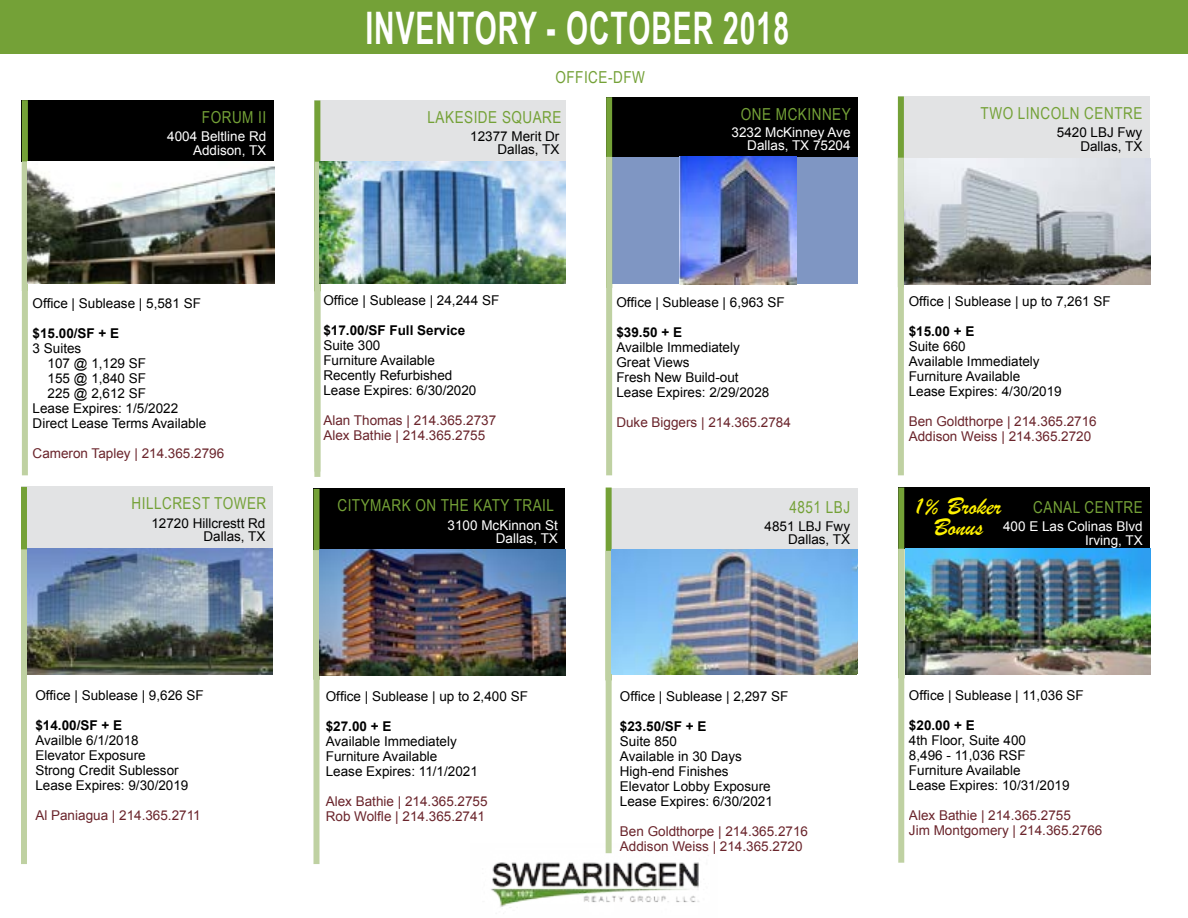
<style>
.page{position:relative;width:1188px;height:918px;background:#fff}
.page>*{position:absolute;margin:0;border:0;box-sizing:border-box;transform-origin:0 0}
.t1{font:700 44.85px "Arial Narrow";letter-spacing:.03em;color:#fff;scale:.77 1}
.t2{font:25.5px/21px "Brush Script";color:#fff200;text-align:center}
.t3{font:16.5px "Arial Narrow";letter-spacing:.03em;color:#74a137}
.t4{font:13.5px/15px "Arial";color:#000}
.t5{font:13.5px/15px "Arial";color:#6a242b}
.t6{font:13.5px/13.5px "Arial";color:#fff;text-align:right}
.t7{font:700 13.5px "Arial";color:#000}
</style>
<div class="page">
<div style="left:612px;top:157px;width:246px;height:127px;background:#7f96c3"></div>
<div style="left:0;top:0;width:1188px;height:54px;background:#74a137"></div>
<div style="left:314px;top:100px;width:252px;height:62px;background:#e2e3e4"></div>
<div style="left:314px;top:100px;width:6px;height:191px;background:#74a137"></div>
<div style="left:314px;top:162px;width:6px;height:315px;background:#bfd1a2"></div>
<img style="left:320px;top:162px;width:246px;height:122px">
<div style="left:21px;top:487px;width:252px;height:61px;background:#e2e3e4"></div>
<div style="left:21px;top:487px;width:6px;height:191px;background:#74a137"></div>
<div style="left:21px;top:549px;width:6px;height:315px;background:#bfd1a2"></div>
<img style="left:491px;top:843px;width:209px;height:64px">
<div style="left:22px;top:100px;width:252px;height:61px;background:#000"></div>
<div style="left:22px;top:100px;width:6px;height:191px;background:#74a137"></div>
<div style="left:22px;top:161px;width:6px;height:314px;background:#bfd1a2"></div>
<img style="left:28px;top:166px;width:247px;height:118px">
<div style="left:314px;top:489px;width:252px;height:61px;background:#000"></div>
<div style="left:314px;top:489px;width:6px;height:191px;background:#74a137"></div>
<div style="left:314px;top:550px;width:6px;height:314px;background:#bfd1a2"></div>
<div style="left:898px;top:96px;width:252px;height:62px;background:#e2e3e4"></div>
<div style="left:898px;top:96px;width:6px;height:191px;background:#74a137"></div>
<div style="left:898px;top:158px;width:6px;height:317px;background:#bfd1a2"></div>
<img style="left:28px;top:549px;width:244px;height:125px">
<div style="left:606px;top:97px;width:252px;height:60px;background:#000"></div>
<div style="left:606px;top:97px;width:6px;height:191px;background:#74a137"></div>
<div style="left:606px;top:157px;width:6px;height:318px;background:#bfd1a2"></div>
<img style="left:679px;top:157px;width:117px;height:128px">
<div style="left:898px;top:488px;width:252px;height:61px;background:#000"></div>
<div style="left:898px;top:488px;width:6px;height:190px;background:#74a137"></div>
<div style="left:898px;top:549px;width:6px;height:314px;background:#bfd1a2"></div>
<img style="left:905px;top:549px;width:245px;height:125px">
<div style="left:606px;top:488px;width:252px;height:61px;background:#e2e3e4"></div>
<div style="left:606px;top:488px;width:6px;height:192px;background:#74a137"></div>
<div style="left:606px;top:551px;width:6px;height:302px;background:#bfd1a2"></div>
<img style="left:611px;top:549px;width:245px;height:124px">
<img style="left:612px;top:551px;width:245px;height:124px">
<img style="left:320px;top:550px;width:246px;height:126px">
<img style="left:904px;top:158px;width:246px;height:127px">
<p class="t3" style="left:202px;top:105px;width:66px">FORUM II</p>
<p class="t6" style="left:167px;top:130px;width:101px">4004 Beltline Rd<br>Addison, TX</p>
<p class="t4" style="left:33px;top:296px;width:170px">Office | Sublease | 5,581 SF</p>
<p class="t7" style="left:33px;top:325px;width:88px">$15.00/SF + E</p>
<p class="t4" style="left:33px;top:341px;width:50px">3 Suites</p>
<p class="t4" style="left:48px;top:356px;width:100px">107 @ 1,129 SF</p>
<p class="t4" style="left:48px;top:371px;width:100px">155 @ 1,840 SF</p>
<p class="t4" style="left:48px;top:386px;width:100px">225 @ 2,612 SF</p>
<p class="t4" style="left:33px;top:401px;width:147px">Lease Expires: 1/5/2022</p>
<p class="t4" style="left:33px;top:416px;width:175px">Direct Lease Terms Available</p>
<p class="t5" style="left:33px;top:446px;width:193px">Cameron Tapley | 214.365.2796</p>
<p class="t3" style="left:132px;top:491px;width:136px">HILLCREST TOWER</p>
<p class="t4" style="left:151px;top:517px;width:116px;line-height:13.5px;text-align:right">12720 Hillcrestt Rd<br>Dallas, TX</p>
<h1 class="t1" style="left:365px;top:-6px;width:552px">INVENTORY - OCTOBER 2018</h1>
<p class="t3" style="left:555px;top:65px;width:91px">OFFICE-DFW</p>
<p class="t3" style="left:409px;top:105px;width:152px">LAKES AT B NT TREE</p>
<p class="t4" style="left:444px;top:130px;width:116px;line-height:13.5px;text-align:right">17400 Dallas Pkwy<br>Dallas, TX</p>
<p class="t3" style="left:428px;top:105px;width:136px">LAKESIDE SQUARE</p>
<p class="t4" style="left:470px;top:129px;width:91px">12377 Merit Dr</p>
<p class="t3" style="left:741px;top:102px;width:111px">ONE MCKINNEY</p>
<p class="t6" style="left:731px;top:125px;width:121px">3232 McKinney Ave<br>Dallas, TX 75204</p>
<p class="t4" style="left:323px;top:293px;width:177px">Office | Sublease | 24,244 SF</p>
<p class="t7" style="left:323px;top:321px;width:143px">$17.00/SF Full Service</p>
<p class="t4" style="left:323px;top:338px;width:155px">Suite 300<br>Furniture Available<br>Recently Refurbished<br>Lease Expires: 6/30/2020</p>
<p class="t5" style="left:323px;top:413px;width:174px">Alan Thomas | 214.365.2737<br>Alex Bathie | 214.365.2755</p>
<p class="t3" style="left:337px;top:493px;width:218px">CITYMARK ON THE KATY TRAIL</p>
<p class="t6" style="left:448px;top:518px;width:112px">3100 McKinnon St<br>Dallas, TX</p>
<p class="t4" style="left:616px;top:295px;width:170px">Office | Sublease | 6,963 SF</p>
<p class="t7" style="left:616px;top:323px;width:67px">$39.50 + E</p>
<p class="t4" style="left:616px;top:340px;width:155px">Availble Immediately<br>Great Views<br>Fresh New Build-out<br>Lease Expires: 2/29/2028</p>
<p class="t5" style="left:616px;top:415px;width:176px">Duke Biggers | 214.365.2784</p>
<p class="t3" style="left:790px;top:495px;width:62px">4851 LBJ</p>
<p class="t4" style="left:765px;top:519px;width:87px;line-height:13.5px;text-align:right">4851 LBJ Fwy<br>Dallas, TX</p>
<p class="t4" style="left:35px;top:687px;width:170px">Office | Sublease | 9,626 SF</p>
<p class="t7" style="left:35px;top:716px;width:88px">$14.00/SF + E</p>
<p class="t4" style="left:35px;top:732px;width:155px">Availble 6/1/2018<br>Elevator Exposure<br>Strong Credit Sublessor<br>Lease Expires: 9/30/2019</p>
<p class="t5" style="left:35px;top:807px;width:167px">Al Paniagua | 214.365.2711</p>
<p class="t4" style="left:326px;top:689px;width:204px">Office | Sublease | up to 2,400 SF</p>
<p class="t7" style="left:326px;top:717px;width:67px">$27.00 + E</p>
<p class="t4" style="left:326px;top:734px;width:154px">Available Immediately<br>Furniture Available<br>Lease Expires: 11/1/2021</p>
<p class="t5" style="left:326px;top:794px;width:163px">Alex Bathie | 214.365.2755<br>Rob Wolfle | 214.365.2741</p>
<p class="t4" style="left:620px;top:689px;width:170px">Office | Sublease | 2,297 SF</p>
<p class="t7" style="left:620px;top:717px;width:88px">$23.50/SF + E</p>
<p class="t4" style="left:620px;top:734px;width:155px">Suite 850<br>Available in 30 Days<br>High-end Finishes<br>Elevator Lobby Exposure<br>Lease Expires: 6/30/2021</p>
<p class="t5" style="left:620px;top:824px;width:190px">Ben Goldthorpe | 214.365.2716<br>Addison Weiss | 214.365.2720</p>
<p class="t3" style="left:981px;top:101px;width:163px">TWO LINCOLN CENTRE</p>
<p class="t4" style="left:1057px;top:126px;width:87px;line-height:13.5px;text-align:right">5420 LBJ Fwy<br>Dallas, TX</p>
<p class="t4" style="left:909px;top:294px;width:204px">Office | Sublease | up to 7,261 SF</p>
<p class="t7" style="left:909px;top:323px;width:67px">$15.00 + E</p>
<p class="t4" style="left:909px;top:339px;width:155px">Suite 660<br>Available Immediately<br>Furniture Available<br>Lease Expires: 4/30/2019</p>
<p class="t5" style="left:909px;top:414px;width:190px">Ben Goldthorpe | 214.365.2716<br>Addison Weiss | 214.365.2720</p>
<h2 class="t2" style="left:916px;top:496px;width:87px">1% Broker<br>Bonus</h2>
<p class="t3" style="left:1033px;top:495px;width:111px">CANAL CENTRE</p>
<p class="t6" style="left:1003px;top:520px;width:141px">400 E Las Colinas Blvd<br>Irving, TX</p>
<p class="t4" style="left:909px;top:688px;width:176px">Office | Sublease | 11,036 SF</p>
<p class="t7" style="left:909px;top:717px;width:67px">$20.00 + E</p>
<p class="t4" style="left:909px;top:733px;width:162px">4th Floor, Suite 400<br>8,496 - 11,036 RSF<br>Furniture Available<br>Lease Expires: 10/31/2019</p>
<p class="t5" style="left:909px;top:808px;width:195px">Alex Bathie | 214.365.2755<br>Jim Montgomery | 214.365.2766</p>
</div>
